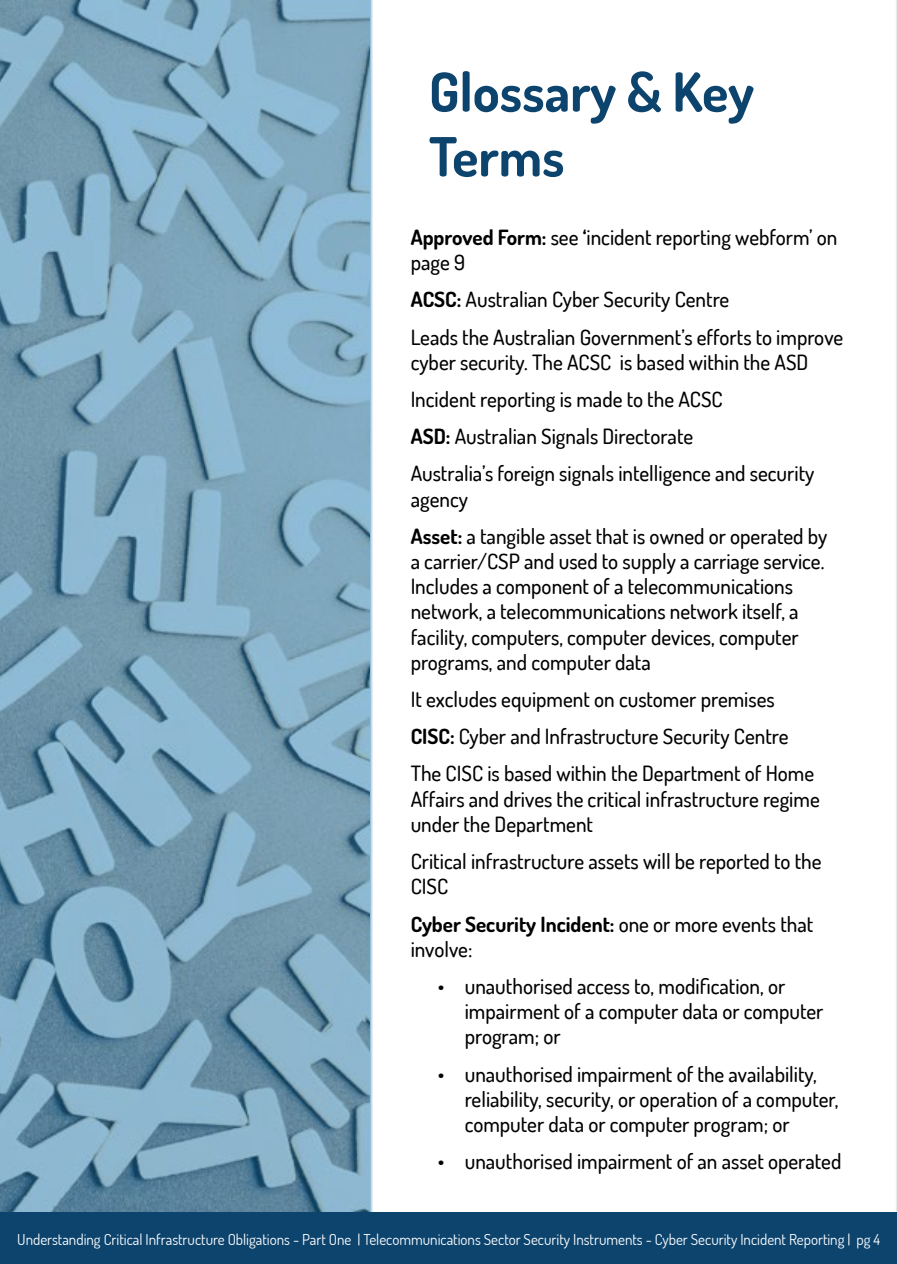
<style>
.page{position:relative;width:897px;height:1264px;background:#fff}
.page>*{position:absolute;margin:0;border:0;box-sizing:border-box;transform-origin:0 0}
.t1{font:700 54px/64.8px "Dosis";color:#0d446e}
.t2{font:500 21px/25.2px "Dosis";color:#000}
.t3{font:15px "Dosis";color:#fff}
.s1{font-weight:700}
</style>
<div class="page">
<svg style="left:0;top:0;width:373px;height:1212px;background:#7ba3ba"></svg>
<div style="left:0;top:1212px;width:896px;height:52px;background:#0d446e"></div>
<h1 class="t1" style="left:429px;top:57px;width:326px">Glossary &amp; Key<br>Terms</h1>
<p class="t2" style="left:410px;top:224px;width:428px"><span class="s1">Approved Form:</span> see <span class="s1">‘</span>incident reporting webform’ on page 9</p>
<p class="t2" style="left:410px;top:280px;width:434px;line-height:37.2px"><span class="s1">ACSC:</span> Australian Cyber Security Centre<br>Leads the Australian Government’s efforts to improve</p>
<p class="t2" style="left:410px;top:343px;width:405px;line-height:37.2px">cyber security. The ACSC is based within the ASD Incident reporting is made to the ACSC<br><span class="s1">ASD:</span> Australian Signals Directorate<br>Australia’s foreign signals intelligence and security</p>
<p class="t2" style="left:410px;top:480px;width:418px;line-height:37.2px">agency<br><span class="s1">Asset:</span> a tangible asset that is owned or operated by</p>
<p class="t2" style="left:410px;top:548px;width:415px">a carrier/CSP and used to supply a carriage service.<br>Includes a component of a telecommunications network, a telecommunications network itself, a facility, computers, computer devices, computer programs, and computer data</p>
<p class="t2" style="left:410px;top:680px;width:405px;line-height:37.2px">It excludes equipment on customer premises<br><span class="s1">CISC:</span> Cyber and Infrastructure Security Centre<br>The CISC is based within the Department of Home</p>
<p class="t2" style="left:410px;top:786px;width:410px">Affairs and drives the critical infrastructure regime under the Department</p>
<p class="t2" style="left:410px;top:848px;width:412px">Critical infrastructure assets will be reported to the<br>CISC</p>
<p class="t2" style="left:410px;top:910px;width:404px"><span class="s1">Cyber Security Incident:</span> one or more events that involve:</p>
<p class="t2" style="left:464px;top:973px;width:360px;text-indent:-27px">• unauthorised access to, modification, or impairment of a computer data or computer program; or</p>
<p class="t2" style="left:464px;top:1060px;width:375px;text-indent:-27px">• unauthorised impairment of the availability, reliability, security, or operation of a computer, computer data or computer program; or</p>
<p class="t2" style="left:437px;top:1148px;width:405px">• unauthorised impairment of an asset operated</p>
<p class="t3" style="left:17px;top:1229px;width:864px">Understanding Critical Infrastructure Obligations - Part One | Telecommunications Sector Security Instruments - Cyber Security Incident Reporting | pg 4</p>
</div>
